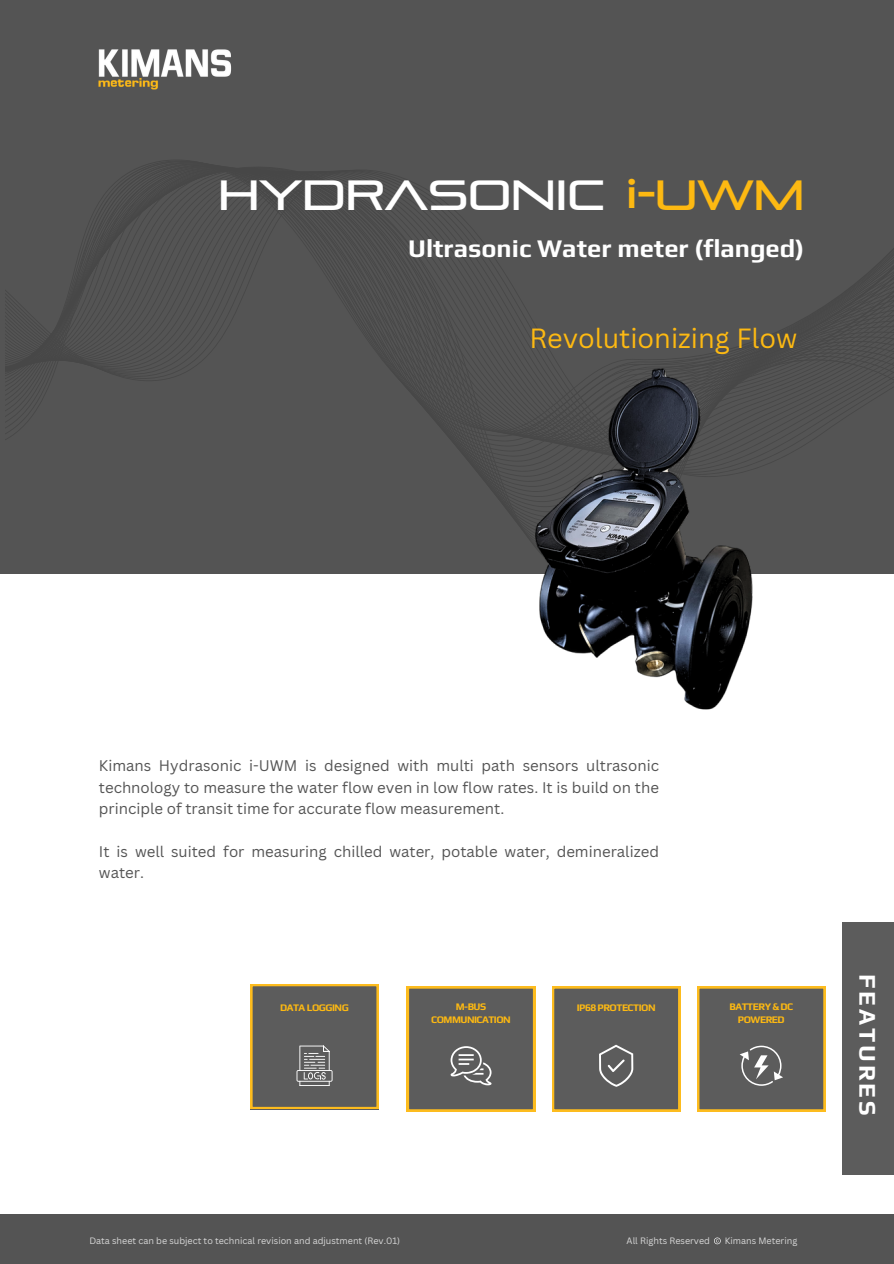
<style>
.page{position:relative;width:894px;height:1264px;background:#fff}
.page>*{position:absolute;margin:0;border:0;box-sizing:border-box;transform-origin:0 0}
.t1{font:42px "Pirulen Rg";color:#fff}
.t2{font:42px "Pirulen Rg";color:#fdb912}
.t3{font:27px "Canva Sans";color:#fdb912}
.t4{font:700 25.5px "Play";color:#fff}
.t5{font:700 24px "Play";letter-spacing:.12em;color:#fff}
.t6{font:15px/21.3px "Canva Sans";color:#545454;text-align:justify}
.t7{font:700 10.05px/13.5px "Play";letter-spacing:-.05em;color:#fdb912;text-align:center}
.t8{font:9px "Canva Sans";color:#d9d9d9}
.s1{font-family:"Canva Sans";font-weight:700;font-size:39px}
</style>
<div class="page">
<div style="left:5px;top:0;width:888px;height:13px;background:#545454"></div>
<div style="left:5px;top:13px;width:888px;height:17px;background:#545454"></div>
<div style="left:5px;top:30px;width:888px;height:18px;background:#545454"></div>
<div style="left:5px;top:48px;width:888px;height:17px;background:#545454"></div>
<div style="left:5px;top:65px;width:888px;height:17px;background:#545454"></div>
<div style="left:5px;top:82px;width:888px;height:17px;background:#545454"></div>
<div style="left:5px;top:99px;width:888px;height:18px;background:#545454"></div>
<div style="left:5px;top:117px;width:888px;height:17px;background:#545454"></div>
<div style="left:5px;top:134px;width:888px;height:17px;background:#545454"></div>
<div style="left:5px;top:151px;width:888px;height:9px;background:#545454"></div>
<svg style="left:5px;top:166px;width:888px;height:408px;background:#525252"></svg>
<div style="left:842px;top:922px;width:50px;height:252px;background:#5c5c5c"></div>
<svg style="left:552px;top:986px;width:128px;height:125px;background:#69655b"></svg>
<svg style="left:407px;top:986px;width:128px;height:125px;background:#6a665b"></svg>
<div style="left:0;top:1213px;width:893px;height:50px;background:#545454"></div>
<svg style="left:714px;top:1237px;width:6px;height:7px"></svg>
<img style="left:99px;top:48px;width:170px;height:41px">
<svg style="left:697px;top:986px;width:128px;height:125px;background:#69655b"></svg>
<svg style="left:250px;top:984px;width:128px;height:124px;background:#69655b"></svg>
<img style="left:535px;top:368px;width:217px;height:342px">
<h6 class="t1" style="left:218px;top:169px;width:388px">HYDRASONIC</h6>
<p class="t2" style="left:626px;top:169px;width:180px"><span class="s1">i</span>-UWM</p>
<p class="t4" style="left:408px;top:233px;width:397px">Ultrasonic Water meter (flanged)</p>
<h2 class="t3" style="left:529px;top:319px;width:269px">Revolutionizing Flow</h2>
<h3 class="t6" style="left:99px;top:754px;width:561px">Kimans Hydrasonic i-UWM is designed with multi path sensors ultrasonic technology to measure the water flow even in low flow rates. It is build on the principle of transit time for accurate flow measurement.</h3>
<p class="t6" style="left:99px;top:840px;width:561px">It is well suited for measuring chilled water, potable water, demineralized water.</p>
<h6 class="t7" style="left:431px;top:999px;width:81px">M-BUS<br>COMMUNICATION</h6>
<h6 class="t7" style="left:280px;top:1000px;width:70px">DATA LOGGING</h6>
<p class="t7" style="left:576px;top:1000px;width:80px">IP68 PROTECTION</p>
<h5 class="t7" style="left:729px;top:999px;width:65px">BATTERY &amp; DC<br>POWERED</h5>
<p class="t8" style="left:89px;top:1234px;width:312px">Data sheet can be subject to technical revision and adjustment (Rev.01)</p>
<h1 class="t8" style="left:626px;top:1234px;width:85px">All Rights Reserved</h1>
<p class="t8" style="left:724px;top:1234px;width:74px">Kimans Metering</p>
<h5 class="t5" style="left:881px;top:973px;width:143px;rotate:90deg">FEATURES</h5>
</div>
